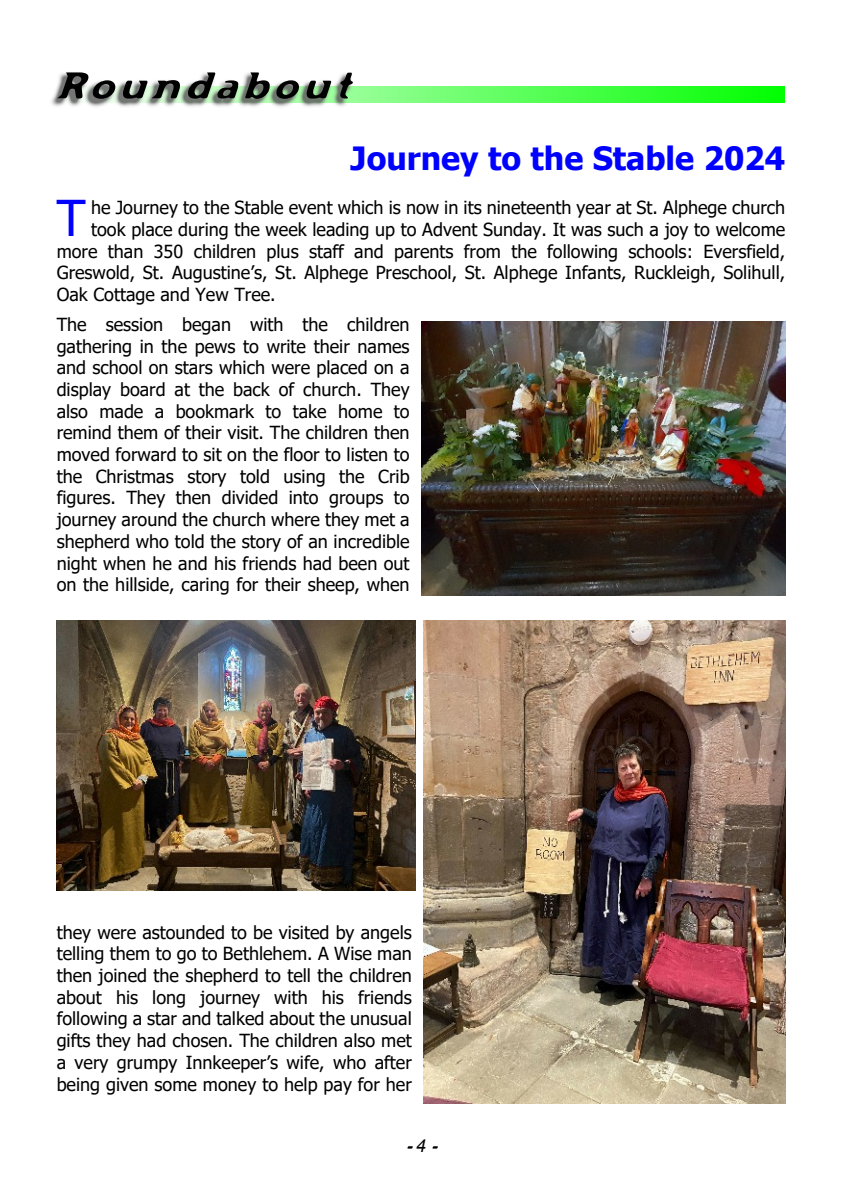
<style>
.page{position:relative;width:842px;height:1191px;background:#fff}
.page>*{position:absolute;margin:0;border:0;box-sizing:border-box;transform-origin:0 0}
.t1{font:49.2px "Tahoma";color:#00f}
.t2{font:700 32px "Tahoma";color:#00f}
.t3{font:18px/21.6px "Tahoma";color:#000;text-align:justify}
.t4{font:italic 18px "Arial";color:#000}
</style>
<div class="page">
<div style="left:432px;top:86px;width:5px;height:17px;background:#7bff7b"></div>
<div style="left:435px;top:86px;width:5px;height:17px;background:#7aff7a"></div>
<div style="left:440px;top:86px;width:5px;height:17px;background:#78ff78"></div>
<div style="left:443px;top:86px;width:5px;height:17px;background:#7f7"></div>
<div style="left:446px;top:86px;width:5px;height:17px;background:#76ff76"></div>
<div style="left:449px;top:86px;width:5px;height:17px;background:#75ff75"></div>
<div style="left:452px;top:86px;width:5px;height:17px;background:#74ff74"></div>
<div style="left:455px;top:86px;width:5px;height:17px;background:#73ff73"></div>
<div style="left:460px;top:86px;width:5px;height:17px;background:#71ff71"></div>
<div style="left:463px;top:86px;width:5px;height:17px;background:#70ff70"></div>
<div style="left:466px;top:86px;width:5px;height:17px;background:#6fff6f"></div>
<div style="left:469px;top:86px;width:5px;height:17px;background:#6eff6e"></div>
<div style="left:472px;top:86px;width:5px;height:17px;background:#6dff6d"></div>
<div style="left:475px;top:86px;width:5px;height:17px;background:#6cff6c"></div>
<div style="left:480px;top:86px;width:5px;height:17px;background:#6aff6a"></div>
<div style="left:483px;top:86px;width:5px;height:17px;background:#69ff69"></div>
<div style="left:486px;top:86px;width:5px;height:17px;background:#68ff68"></div>
<div style="left:489px;top:86px;width:5px;height:17px;background:#67ff67"></div>
<div style="left:492px;top:86px;width:5px;height:17px;background:#6f6"></div>
<div style="left:495px;top:86px;width:5px;height:17px;background:#65ff65"></div>
<div style="left:500px;top:86px;width:5px;height:17px;background:#63ff63"></div>
<div style="left:503px;top:86px;width:5px;height:17px;background:#62ff62"></div>
<div style="left:506px;top:86px;width:5px;height:17px;background:#61ff61"></div>
<div style="left:509px;top:86px;width:5px;height:17px;background:#60ff60"></div>
<div style="left:512px;top:86px;width:5px;height:17px;background:#5fff5f"></div>
<div style="left:515px;top:86px;width:5px;height:17px;background:#5eff5e"></div>
<div style="left:520px;top:86px;width:5px;height:17px;background:#5cff5c"></div>
<div style="left:523px;top:86px;width:5px;height:17px;background:#5bff5b"></div>
<div style="left:526px;top:86px;width:5px;height:17px;background:#5aff5a"></div>
<div style="left:529px;top:86px;width:5px;height:17px;background:#59ff59"></div>
<div style="left:532px;top:86px;width:5px;height:17px;background:#58ff58"></div>
<div style="left:535px;top:86px;width:5px;height:17px;background:#57ff57"></div>
<div style="left:540px;top:86px;width:5px;height:17px;background:#5f5"></div>
<div style="left:543px;top:86px;width:5px;height:17px;background:#54ff54"></div>
<div style="left:546px;top:86px;width:5px;height:17px;background:#53ff53"></div>
<div style="left:549px;top:86px;width:5px;height:17px;background:#52ff52"></div>
<div style="left:552px;top:86px;width:5px;height:17px;background:#51ff51"></div>
<div style="left:555px;top:86px;width:5px;height:17px;background:#50ff50"></div>
<div style="left:560px;top:86px;width:5px;height:17px;background:#4eff4e"></div>
<div style="left:563px;top:86px;width:5px;height:17px;background:#4dff4d"></div>
<div style="left:566px;top:86px;width:5px;height:17px;background:#4cff4c"></div>
<div style="left:569px;top:86px;width:5px;height:17px;background:#4bff4b"></div>
<div style="left:572px;top:86px;width:5px;height:17px;background:#4aff4a"></div>
<div style="left:575px;top:86px;width:5px;height:17px;background:#49ff49"></div>
<div style="left:580px;top:86px;width:5px;height:17px;background:#47ff47"></div>
<div style="left:583px;top:86px;width:5px;height:17px;background:#46ff46"></div>
<div style="left:586px;top:86px;width:5px;height:17px;background:#45ff45"></div>
<div style="left:589px;top:86px;width:5px;height:17px;background:#4f4"></div>
<div style="left:592px;top:86px;width:5px;height:17px;background:#43ff43"></div>
<div style="left:595px;top:86px;width:5px;height:17px;background:#42ff42"></div>
<div style="left:600px;top:86px;width:5px;height:17px;background:#40ff40"></div>
<div style="left:603px;top:86px;width:5px;height:17px;background:#3fff3f"></div>
<div style="left:606px;top:86px;width:5px;height:17px;background:#3eff3e"></div>
<div style="left:609px;top:86px;width:5px;height:17px;background:#3dff3d"></div>
<div style="left:612px;top:86px;width:5px;height:17px;background:#3cff3c"></div>
<div style="left:615px;top:86px;width:5px;height:17px;background:#3bff3b"></div>
<div style="left:620px;top:86px;width:5px;height:17px;background:#39ff39"></div>
<div style="left:623px;top:86px;width:5px;height:17px;background:#38ff38"></div>
<div style="left:626px;top:86px;width:5px;height:17px;background:#37ff37"></div>
<div style="left:629px;top:86px;width:5px;height:17px;background:#36ff36"></div>
<div style="left:632px;top:86px;width:5px;height:17px;background:#35ff35"></div>
<div style="left:635px;top:86px;width:5px;height:17px;background:#34ff34"></div>
<div style="left:640px;top:86px;width:5px;height:17px;background:#32ff32"></div>
<div style="left:643px;top:86px;width:5px;height:17px;background:#31ff31"></div>
<div style="left:646px;top:86px;width:5px;height:17px;background:#30ff30"></div>
<div style="left:649px;top:86px;width:5px;height:17px;background:#2fff2f"></div>
<div style="left:652px;top:86px;width:5px;height:17px;background:#2eff2e"></div>
<div style="left:655px;top:86px;width:5px;height:17px;background:#2dff2d"></div>
<div style="left:660px;top:86px;width:5px;height:17px;background:#2bff2b"></div>
<div style="left:663px;top:86px;width:5px;height:17px;background:#2aff2a"></div>
<div style="left:666px;top:86px;width:5px;height:17px;background:#29ff29"></div>
<div style="left:669px;top:86px;width:5px;height:17px;background:#28ff28"></div>
<div style="left:672px;top:86px;width:5px;height:17px;background:#27ff27"></div>
<div style="left:675px;top:86px;width:5px;height:17px;background:#26ff26"></div>
<div style="left:680px;top:86px;width:5px;height:17px;background:#24ff24"></div>
<div style="left:683px;top:86px;width:5px;height:17px;background:#23ff23"></div>
<div style="left:686px;top:86px;width:5px;height:17px;background:#2f2"></div>
<div style="left:689px;top:86px;width:5px;height:17px;background:#21ff21"></div>
<div style="left:692px;top:86px;width:5px;height:17px;background:#20ff20"></div>
<div style="left:695px;top:86px;width:5px;height:17px;background:#1fff1f"></div>
<div style="left:700px;top:86px;width:5px;height:17px;background:#1dff1d"></div>
<div style="left:703px;top:86px;width:5px;height:17px;background:#1cff1c"></div>
<div style="left:706px;top:86px;width:5px;height:17px;background:#1bff1b"></div>
<div style="left:709px;top:86px;width:5px;height:17px;background:#1aff1a"></div>
<div style="left:712px;top:86px;width:5px;height:17px;background:#19ff19"></div>
<div style="left:715px;top:86px;width:5px;height:17px;background:#18ff18"></div>
<div style="left:720px;top:86px;width:5px;height:17px;background:#16ff16"></div>
<div style="left:723px;top:86px;width:5px;height:17px;background:#15ff15"></div>
<div style="left:726px;top:86px;width:5px;height:17px;background:#14ff14"></div>
<div style="left:729px;top:86px;width:5px;height:17px;background:#13ff13"></div>
<div style="left:732px;top:86px;width:5px;height:17px;background:#12ff12"></div>
<div style="left:735px;top:86px;width:5px;height:17px;background:#1f1"></div>
<div style="left:740px;top:86px;width:5px;height:17px;background:#0fff0f"></div>
<div style="left:743px;top:86px;width:5px;height:17px;background:#0eff0e"></div>
<div style="left:746px;top:86px;width:5px;height:17px;background:#0dff0d"></div>
<div style="left:749px;top:86px;width:5px;height:17px;background:#0cff0c"></div>
<div style="left:752px;top:86px;width:5px;height:17px;background:#0bff0b"></div>
<div style="left:755px;top:86px;width:5px;height:17px;background:#0aff0a"></div>
<div style="left:760px;top:86px;width:5px;height:17px;background:#08ff08"></div>
<div style="left:763px;top:86px;width:5px;height:17px;background:#07ff07"></div>
<div style="left:766px;top:86px;width:5px;height:17px;background:#06ff06"></div>
<div style="left:769px;top:86px;width:5px;height:17px;background:#05ff05"></div>
<div style="left:772px;top:86px;width:5px;height:17px;background:#04ff04"></div>
<div style="left:775px;top:86px;width:5px;height:17px;background:#03ff03"></div>
<div style="left:780px;top:86px;width:5px;height:17px;background:#01ff01"></div>
<img style="left:51px;top:72px;width:381px;height:35px">
<svg style="left:57px;top:72px;width:59px;height:27px"></svg>
<svg style="left:123px;top:80px;width:57px;height:19px"></svg>
<svg style="left:188px;top:72px;width:51px;height:27px"></svg>
<svg style="left:245px;top:72px;width:25px;height:27px"></svg>
<svg style="left:276px;top:80px;width:23px;height:19px"></svg>
<svg style="left:306px;top:81px;width:25px;height:18px"></svg>
<svg style="left:340px;top:73px;width:13px;height:26px"></svg>
<img style="left:421px;top:322px;width:364px;height:273px">
<img style="left:423px;top:620px;width:362px;height:483px">
<img style="left:57px;top:620px;width:359px;height:270px">
<h2 class="t2" style="left:351px;top:145px;width:436px">Journey to the Stable 2024</h2>
<h1 class="t1" style="left:57px;top:198px;width:30px">T</h1>
<p class="t3" style="left:91px;top:198px;width:696px">he Journey to the Stable event which is now in its nineteenth year at St. Alphege church</p>
<p class="t3" style="left:91px;top:220px;width:696px">took place during the week leading up to Advent Sunday. It was such a joy to welcome</p>
<p class="t3" style="left:57px;top:242px;width:730px">more than 350 children plus staff and parents from the following schools: Eversfield,</p>
<p class="t3" style="left:57px;top:264px;width:730px">Greswold, St. Augustine’s, St. Alphege Preschool, St. Alphege Infants, Ruckleigh, Solihull,</p>
<p class="t3" style="left:57px;top:285px;width:221px">Oak Cottage and Yew Tree.</p>
<p class="t3" style="left:57px;top:315px;width:354px">The session began with the children gathering in the pews to write their names and school on stars which were placed on a display board at the back of church. They also made a bookmark to take home to remind them of their visit. The children then moved forward to sit on the floor to listen to the Christmas story told using the Crib figures. They then divided into groups to journey around the church where they met a shepherd who told the story of an incredible night when he and his friends had been out on the hillside, caring for their sheep, when</p>
<p class="t3" style="left:57px;top:922px;width:357px">they were astounded to be visited by angels telling them to go to Bethlehem. A Wise man then joined the shepherd to tell the children about his long journey with his friends following a star and talked about the unusual gifts they had chosen. The children also met a very grumpy Innkeeper’s wife, who after being given some money to help pay for her</p>
<p class="t4" style="left:416px;top:1139px;width:12px">4</p>
</div>
